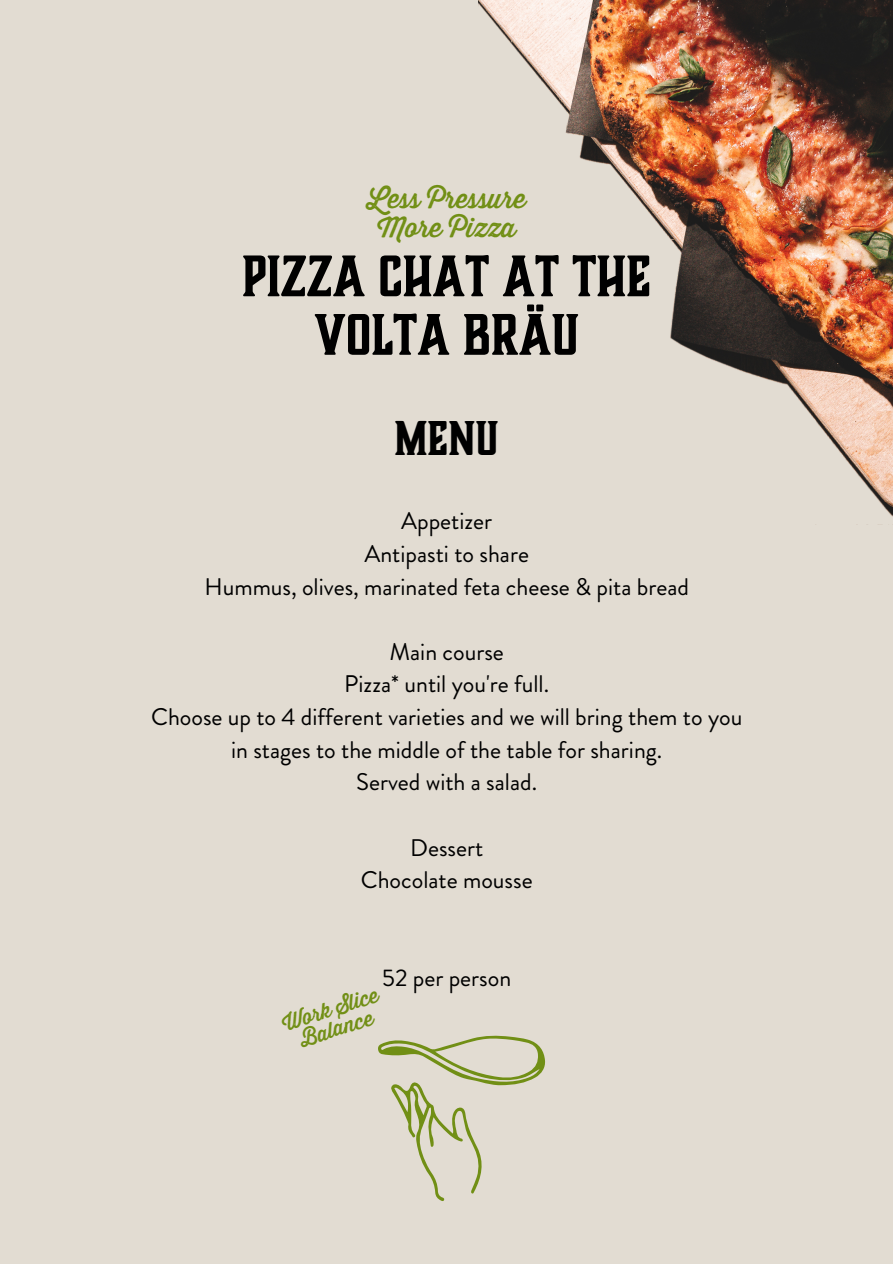
<style>
.page{position:relative;width:893px;height:1264px;background:#fff}
.page>*{position:absolute;margin:0;border:0;box-sizing:border-box;transform-origin:0 0}
.t1{font:700 54px/58.5px "Boucherie Block";color:#000;text-align:center}
.t2{font:700 45px "Boucherie Block";color:#000}
.t3{font:27px/29.2px "Thirsty Rough Reg";color:#718f15;text-align:center}
.t4{font:24px/32.7px "Brandon Grotesque";color:#000;text-align:center}
.t5{font:21px "Thirsty Rough Reg";color:#718f15}
</style>
<div class="page">
<div style="left:0;top:0;width:892px;height:1263px;background:#e2dcd2"></div>
<svg style="left:378px;top:1035px;width:167px;height:166px"></svg>
<img style="left:479px;top:0;width:413px;height:516px">
<p class="t3" style="left:367px;top:185px;width:160px">Less Pressure<br>More Pizza</p>
<p class="t1" style="left:242px;top:248px;width:411px">PIZZA CHAT AT THE<br>VOLTA BRÄU</p>
<h3 class="t2" style="left:394px;top:408px;width:106px">MENU</h3>
<h1 class="t4" style="left:204px;top:505px;width:486px">Appetizer<br>Antipasti to share<br>Hummus, olives, marinated feta cheese &amp; pita bread</h1>
<h2 class="t4" style="left:151px;top:635px;width:593px">Main course<br>Pizza* until you're full.<br>Choose up to 4 different varieties and we will bring them to you in stages to the middle of the table for sharing.<br>Served with a salad.</h2>
<h4 class="t4" style="left:361px;top:831px;width:173px">Dessert<br>Chocolate mousse</h4>
<h4 class="t4" style="left:382px;top:961px;width:130px">52 per person</h4>
<h4 class="t5" style="left:279px;top:1012px;width:101px;rotate:-18deg">Work Slice</h4>
<h4 class="t5" style="left:296px;top:1028px;width:78px;rotate:-18deg">Balance</h4>
</div>
